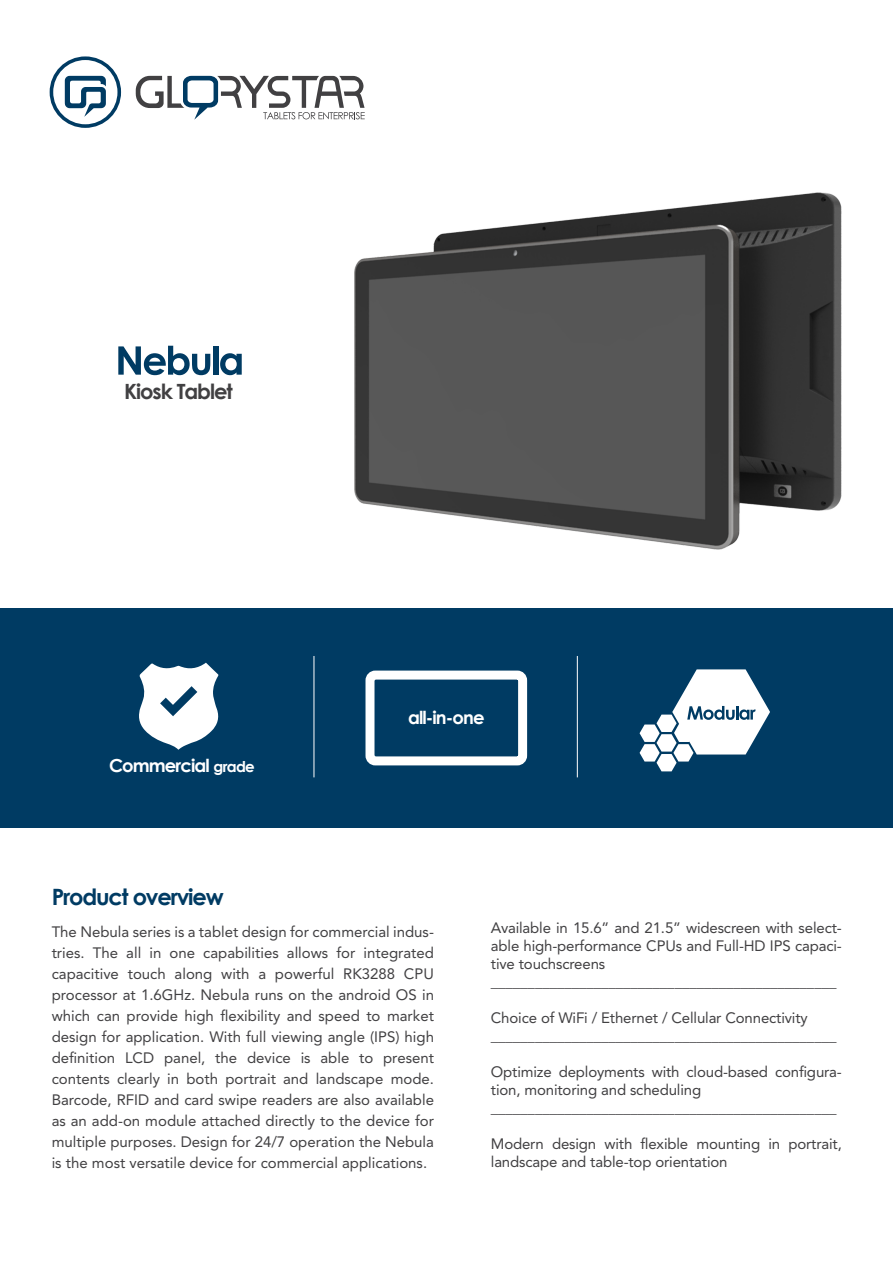
<style>
.page{position:relative;width:893px;height:1263px;background:#fff}
.page>*{position:absolute;margin:0;border:0;box-sizing:border-box;transform-origin:0 0}
.t1{font:700 22.5px "Century Gothic";letter-spacing:-.05em;color:#003b63}
.t2{font:700 21px "Century Gothic";letter-spacing:-.05em;color:#414042}
.t3{font:700 18px "Century Gothic";letter-spacing:-.05em;color:#fff}
.t4{font:15px/21px "Avenir LT Std";letter-spacing:-.01em;color:#414042}
.s1{font-size:15px}
</style>
<div class="page">
<img style="left:354px;top:193px;width:487px;height:356px">
<svg style="left:118px;top:346px;width:92px;height:29px"></svg>
<div style="left:213px;top:346px;width:5px;height:29px;background:#003b63"></div>
<svg style="left:220px;top:353px;width:22px;height:22px"></svg>
<svg style="left:50px;top:56px;width:71px;height:72px"></svg>
<svg style="left:136px;top:76px;width:229px;height:44px"></svg>
<div style="left:0;top:608px;width:893px;height:220px;background:#003b63"></div>
<svg style="left:640px;top:669px;width:130px;height:102px"></svg>
<hr style="left:314px;top:656px;width:1px;height:121px;background:#fff">
<hr style="left:577px;top:656px;width:1px;height:121px;background:#fff">
<svg style="left:139px;top:663px;width:80px;height:87px"></svg>
<div style="left:365px;top:670px;width:162px;height:95px;border:9px solid #fff;border-radius:5px"></div>
<h2 class="t2" style="left:124px;top:375px;width:110px">Kiosk Tablet</h2>
<p class="t3" style="left:109px;top:751px;width:147px">Commercial <span class="s1">grade</span></p>
<p class="t3" style="left:408px;top:704px;width:78px">all-in-one</p>
<h1 class="t1" style="left:52px;top:880px;width:174px">Product overview</h1>
<p class="t4" style="left:52px;top:921px;width:384px;text-align:justify">The Nebula series is a tablet design for commercial indus&shy;tries. The all in one capabilities allows for integrated capacitive touch along with a powerful RK3288 CPU processor at 1.6GHz. Nebula runs on the android OS in which can provide high flexibility and speed to market design for application. With full viewing angle (IPS) high definition LCD panel, the device is able to present contents clearly in both portrait and landscape mode.<br>Barcode, RFID and card swipe readers are also available as an add-on module attached directly to the device for multiple purposes. Design for 24/7 operation the Nebula is the most versatile device for commercial applications.</p>
<p class="t4" style="left:491px;top:919px;width:353px;line-height:18px">Available in 15.6” and 21.5” widescreen with select&shy;able high-performance CPUs and Full-HD IPS capaci&shy;tive touchscreens _______________________________________________</p>
<p class="t4" style="left:491px;top:1009px;width:347px;line-height:18px">Choice of WiFi / Ethernet / Cellular Connectivity _______________________________________________</p>
<p class="t4" style="left:491px;top:1063px;width:353px;line-height:18px">Optimize deployments with cloud-based configura&shy;tion, monitoring and scheduling _______________________________________________</p>
<p class="t4" style="left:491px;top:1135px;width:352px;line-height:18px">Modern design with flexible mounting in portrait, landscape and table-top orientation</p>
</div>
